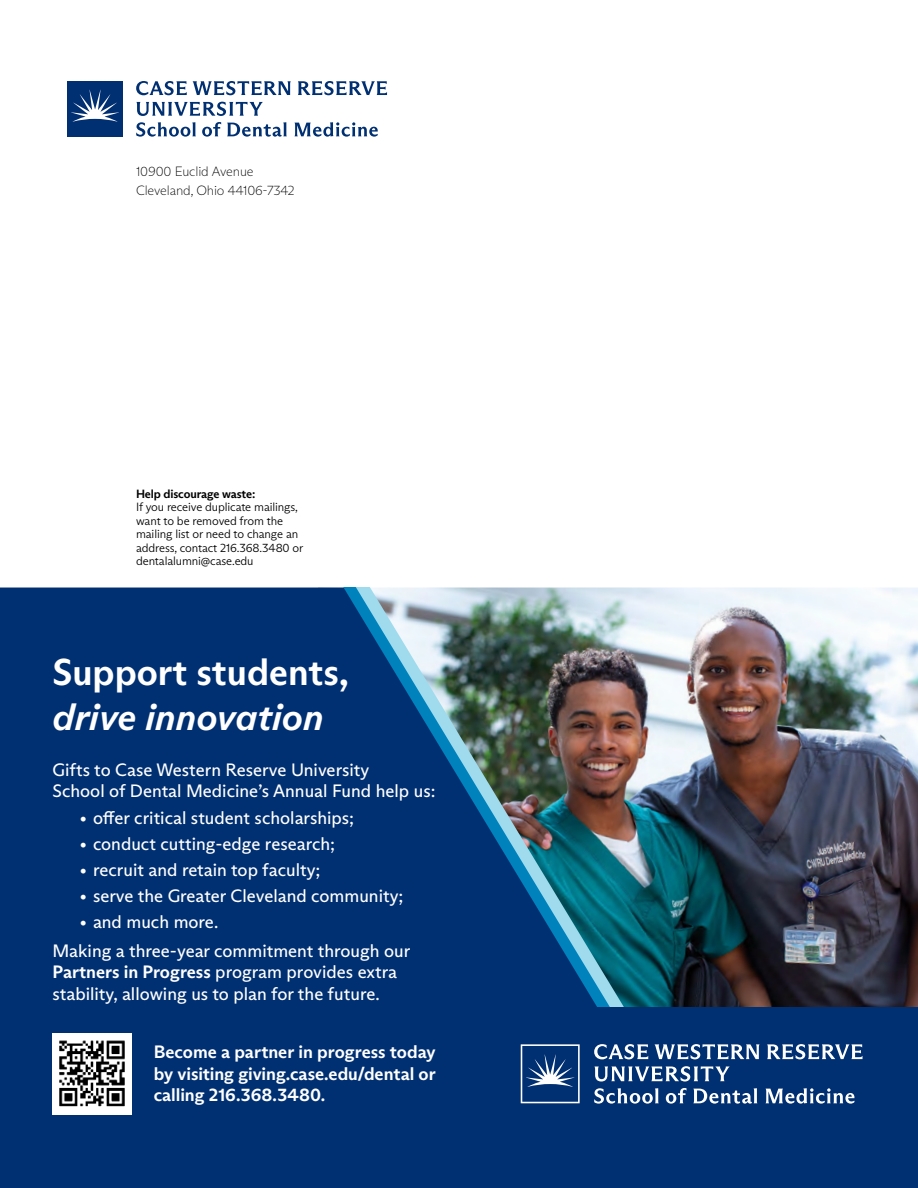
<style>
.page{position:relative;width:918px;height:1188px;background:#fff}
.page>*{position:absolute;margin:0;border:0;box-sizing:border-box;transform-origin:0 0}
.t1{font:700 37.5px "ABC Arizona Sans";color:#fff}
.t2{font:italic 700 37.5px "ABC Arizona Sans";color:#fff}
.t3{font:18px/21.6px "ABC Arizona Sans";color:#fff}
.t4{font:700 18px/21.6px "ABC Arizona Sans";letter-spacing:-.005em;color:#fff;text-align:justify}
.t5{font:100 13.5px/19.5px "ABC Arizona Sans";letter-spacing:-.01em;color:#000}
.t6{font:300 12px/13.5px "ABC Arizona Sans";letter-spacing:-.01em;color:#000}
.t7{font:700 12px "ABC Arizona Sans";letter-spacing:-.01em;color:#000}
.s1{font-weight:700}
</style>
<div class="page">
<div style="left:68px;top:81px;width:55px;height:55px;background:#013072"></div>
<svg style="left:71px;top:90px;width:48px;height:32px"></svg>
<svg style="left:136px;top:81px;width:51px;height:14px"></svg>
<svg style="left:193px;top:81px;width:98px;height:14px"></svg>
<svg style="left:298px;top:81px;width:89px;height:14px"></svg>
<svg style="left:136px;top:102px;width:127px;height:14px"></svg>
<svg style="left:136px;top:122px;width:60px;height:15px"></svg>
<svg style="left:202px;top:122px;width:19px;height:15px"></svg>
<svg style="left:227px;top:122px;width:60px;height:15px"></svg>
<svg style="left:295px;top:122px;width:83px;height:15px"></svg>
<img style="left:715px;top:588px;width:203px;height:419px">
<svg style="left:0;top:588px;width:715px;height:600px;background:#0d3a76"></svg>
<img style="left:52px;top:1034px;width:79px;height:81px">
<div style="left:323px;top:588px;width:8px;height:441px;background:#013072"></div>
<img style="left:331px;top:588px;width:311px;height:450px">
<div style="left:598px;top:1007px;width:320px;height:181px;background:#013072"></div>
<svg style="left:594px;top:1044px;width:54px;height:15px"></svg>
<svg style="left:655px;top:1044px;width:104px;height:15px"></svg>
<svg style="left:767px;top:1044px;width:95px;height:15px"></svg>
<svg style="left:594px;top:1066px;width:136px;height:16px"></svg>
<svg style="left:594px;top:1088px;width:65px;height:16px"></svg>
<svg style="left:666px;top:1088px;width:21px;height:16px"></svg>
<svg style="left:693px;top:1088px;width:64px;height:16px"></svg>
<svg style="left:766px;top:1088px;width:89px;height:16px"></svg>
<svg style="left:521px;top:1044px;width:59px;height:59px;background:#365b8f"></svg>
<p class="t5" style="left:136px;top:162px;width:160px">10900 Euclid Avenue<br>Cleveland, Ohio 44106-7342</p>
<p class="t7" style="left:136px;top:486px;width:121px">Help discourage waste:</p>
<p class="t6" style="left:136px;top:500px;width:169px">If you receive duplicate mailings, want to be removed from the mailing list or need to change an address, contact 216.368.3480 or dentalalumni@case.edu</p>
<h1 class="t1" style="left:52px;top:649px;width:298px">Support students,</h1>
<h1 class="t2" style="left:52px;top:694px;width:273px">drive innovation</h1>
<p class="t3" style="left:52px;top:759px;width:384px">Gifts to Case Western Reserve University<br>School of Dental Medicine’s Annual Fund help us:</p>
<p class="t3" style="left:80px;top:807px;width:276px">• offer critical student scholarships;</p>
<p class="t3" style="left:80px;top:833px;width:257px">• conduct cutting-edge research;</p>
<p class="t3" style="left:80px;top:859px;width:243px">• recruit and retain top faculty;</p>
<p class="t3" style="left:80px;top:885px;width:325px">• serve the Greater Cleveland community;</p>
<p class="t3" style="left:52px;top:908px;width:359px;line-height:28.3px;text-indent:27px">• and much more.<br>Making a three-year commitment through our</p>
<p class="t3" style="left:52px;top:961px;width:346px"><span class="s1">Partners in Progress</span> program provides extra stability, allowing us to plan for the future.</p>
<p class="t4" style="left:154px;top:1041px;width:283px">Become a partner in progress today by visiting giving.case.edu/dental or calling 216.368.3480.</p>
</div>
